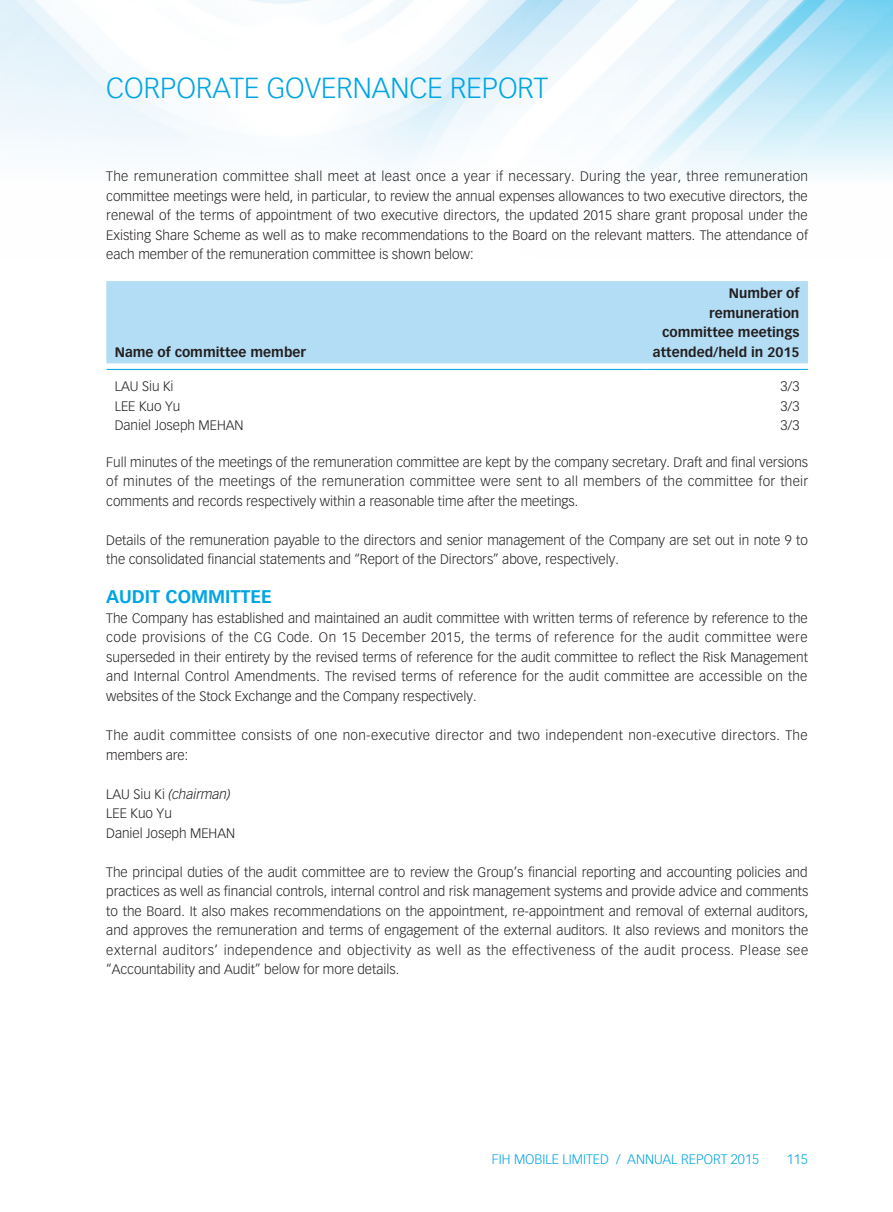
<style>
.page{position:relative;width:893px;height:1212px;background:#fff}
.page>*{position:absolute;margin:0;border:0;box-sizing:border-box;transform-origin:0 0}
.t1{font:300 28.5px "Vectora LT Std";color:#00a5e3}
._01_H1{font:700 18px "Vectora LT Std";color:#00a5e3}
._00_txt{font:300 13.5px/19.5px "Vectora LT Std";color:#231f20;text-align:justify}
._00_txt-2{font:300 13.5px/19.5px "Vectora LT Std";letter-spacing:.025em;color:#231f20}
._50_Table_txt{font:700 13.5px "Vectora LT Std";color:#231f20}
._50_Table_txt-2{font:300 13.5px "Vectora LT Std";color:#231f20}
.t2{font:300 13.5px "Vectora LT Std";color:#00a5e3}
._00_txt-3{font:italic 300 13.5px "Vectora LT Std";color:#231f20}
.s1{font-style:normal}
</style>
<div class="page">
<img style="left:0;top:0;width:893px;height:175px">
<div style="left:106px;top:281px;width:702px;height:82px;background:#b3ddf5"></div>
<hr style="left:106px;top:369px;width:540px;height:1px;background:#00a5e3">
<hr style="left:646px;top:369px;width:162px;height:1px;background:#00a5e3">
<h1 class="t1" style="left:106px;top:71px;width:443px">CORPORATE GOVERNANCE REPORT</h1>
<p class="_00_txt" style="left:106px;top:167px;width:703px">The remuneration committee shall meet at least once a year if necessary. During the year, three remuneration committee meetings were held, in particular, to review the annual expenses allowances to two executive directors, the renewal of the terms of appointment of two executive directors, the updated 2015 share grant proposal under the Existing Share Scheme as well as to make recommendations to the Board on the relevant matters. The attendance of each member of the remuneration committee is shown below:</p>
<p class="_50_Table_txt" style="left:115px;top:344px;width:193px">Name of committee member</p>
<p class="_50_Table_txt" style="left:729px;top:285px;width:72px">Number of</p>
<p class="_50_Table_txt" style="left:709px;top:305px;width:92px">remuneration</p>
<p class="_50_Table_txt" style="left:662px;top:324px;width:139px">committee meetings</p>
<p class="_50_Table_txt" style="left:653px;top:344px;width:148px">attended/held in 2015</p>
<p class="_50_Table_txt-2" style="left:115px;top:379px;width:60px">LAU Siu Ki</p>
<p class="_50_Table_txt-2" style="left:780px;top:379px;width:21px">3/3</p>
<p class="_50_Table_txt-2" style="left:115px;top:398px;width:67px">LEE Kuo Yu</p>
<p class="_50_Table_txt-2" style="left:780px;top:398px;width:21px">3/3</p>
<p class="_50_Table_txt-2" style="left:115px;top:418px;width:130px">Daniel Joseph MEHAN</p>
<p class="_50_Table_txt-2" style="left:780px;top:418px;width:21px">3/3</p>
<p class="_00_txt" style="left:106px;top:453px;width:703px">Full minutes of the meetings of the remuneration committee are kept by the company secretary. Draft and final versions of minutes of the meetings of the remuneration committee were sent to all members of the committee for their comments and records respectively within a reasonable time after the meetings.</p>
<p class="_00_txt" style="left:106px;top:531px;width:703px">Details of the remuneration payable to the directors and senior management of the Company are set out in note 9 to the consolidated financial statements and “Report of the Directors” above, respectively.</p>
<p class="_01_H1" style="left:106px;top:586px;width:167px">AUDIT COMMITTEE</p>
<p class="_00_txt" style="left:106px;top:609px;width:703px">The Company has established and maintained an audit committee with written terms of reference by reference to the code provisions of the CG Code. On 15 December 2015, the terms of reference for the audit committee were superseded in their entirety by the revised terms of reference for the audit committee to reflect the Risk Management and Internal Control Amendments. The revised terms of reference for the audit committee are accessible on the websites of the Stock Exchange and the Company respectively.</p>
<p class="_00_txt-2" style="left:106px;top:726px;width:703px">The audit committee consists of one non-executive director and two independent non-executive directors. The members are:</p>
<p class="_00_txt-3" style="left:106px;top:786px;width:126px"><span class="s1">LAU Siu Ki</span> (chairman)</p>
<p class="_00_txt" style="left:106px;top:804px;width:67px">LEE Kuo Yu</p>
<p class="_00_txt" style="left:106px;top:823px;width:130px">Daniel Joseph MEHAN</p>
<p class="_00_txt" style="left:106px;top:862px;width:704px">The principal duties of the audit committee are to review the Group’s financial reporting and accounting policies and practices as well as financial controls, internal control and risk management systems and provide advice and comments to the Board. It also makes recommendations on the appointment, re-appointment and removal of external auditors, and approves the remuneration and terms of engagement of the external auditors. It also reviews and monitors the external auditors’ independence and objectivity as well as the effectiveness of the audit process. Please see “Accountability and Audit” below for more details.</p>
<p class="t2" style="left:492px;top:1151px;width:269px">FIH MOBILE LIMITED / ANNUAL REPORT 2015</p>
<p class="t2" style="left:787px;top:1151px;width:23px">115</p>
</div>
